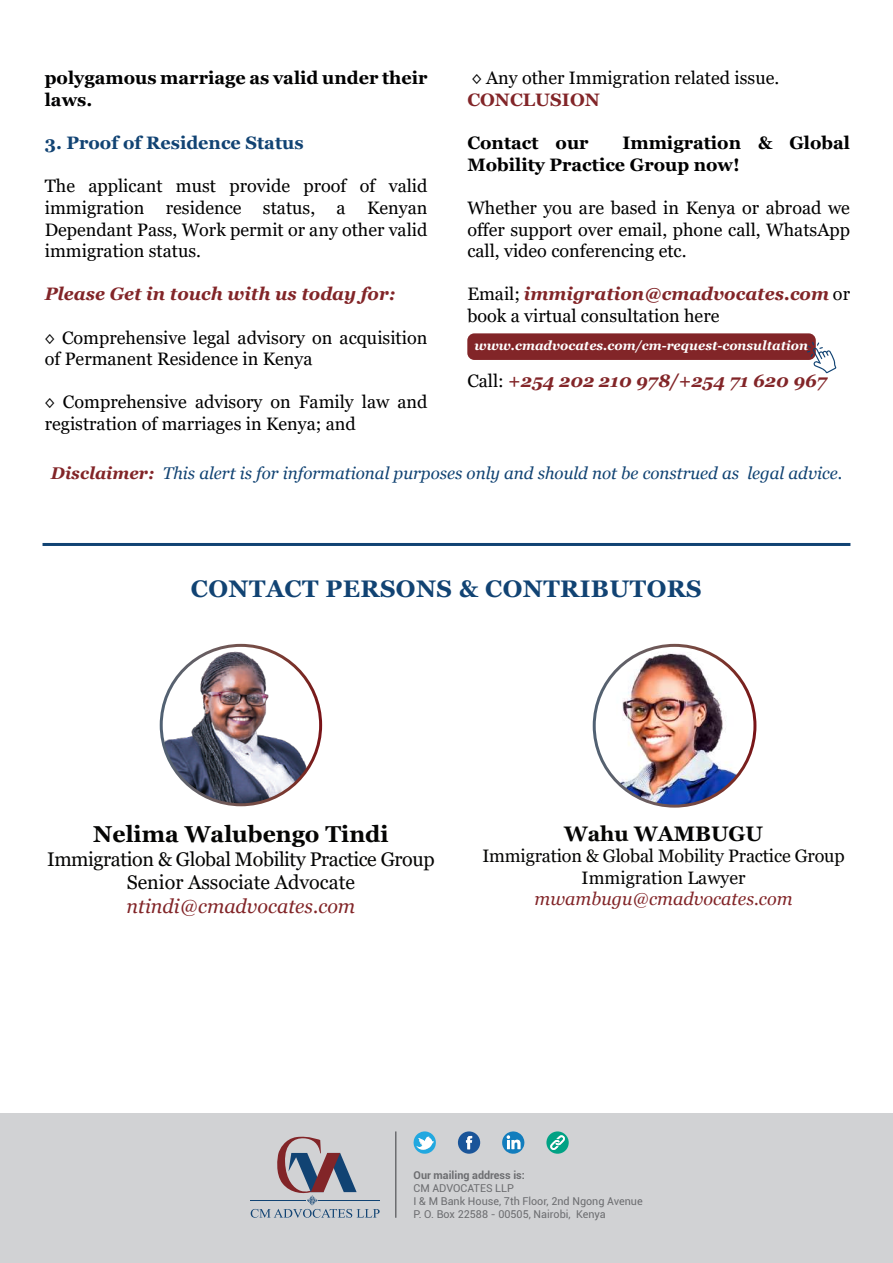
<style>
.page{position:relative;width:893px;height:1263px;background:#fff}
.page>*{position:absolute;margin:0;border:0;box-sizing:border-box;transform-origin:0 0}
.t1{font:700 24px "Georgia";letter-spacing:.015em;color:#114373}
.t2{font:700 22.95px "Georgia";color:#050504}
.t3{font:700 21px "Georgia";color:#050504}
.t4{font:19.65px/23.7px "Georgia";letter-spacing:-.02em;color:#050504;text-align:center}
.t5{font:italic 19.65px "Georgia";color:#822528}
.t6{font:18px/21.6px "Georgia";color:#000001}
.t7{font:700 18px/21.6px "Georgia";color:#000001}
.t8{font:italic 700 18px "Georgia";color:#822528}
.t9{font:18px/21.6px "Georgia";letter-spacing:-.01em;color:#050504;text-align:center}
.t10{font:700 18px "Georgia";color:#114373}
.t11{font:italic 18px "Georgia";color:#822528}
.t12{font:700 18px "Georgia";color:#822528}
.t13{font:italic 16.95px "Georgia";color:#114373}
.t14{font:italic 700 12.9px "Georgia";color:#fff}
.t15{font:10.8px/12.9px "Roboto";color:#6c6d70}
.t16{font:700 10.8px "Roboto";color:#6c6d70}
.s1{font-weight:700;font-style:italic;color:#822528}
.s2{font-weight:400;font-style:normal;color:#000001}
.s3{font-weight:700;color:#822528}
</style>
<div class="page">
<div style="left:0;top:1113px;width:893px;height:150px;background:#d1d2d4"></div>
<svg style="left:546px;top:1131px;width:23px;height:23px"></svg>
<svg style="left:458px;top:1131px;width:22px;height:23px"></svg>
<svg style="left:502px;top:1131px;width:22px;height:23px"></svg>
<svg style="left:413px;top:1131px;width:23px;height:23px"></svg>
<hr style="left:250px;top:1200px;width:56px;height:1px;background:#114373">
<svg style="left:251px;top:1136px;width:129px;height:82px"></svg>
<hr style="left:395px;top:1131px;width:1px;height:87px;background:#6c6d70">
<div style="left:467px;top:333px;width:349px;height:27px;background:#822528;border-radius:7px"></div>
<svg style="left:807px;top:342px;width:29px;height:31px"></svg>
<img style="left:594px;top:646px;width:145px;height:160px">
<div style="left:593px;top:644px;width:163px;height:164px;border:3px solid #fff;border-radius:50%"></div>
<img style="left:161px;top:645px;width:160px;height:160px;border-radius:80px">
<div style="left:160px;top:644px;width:162px;height:162px;border:3px solid #fff;border-radius:50%"></div>
<hr style="left:43px;top:543px;width:807px;height:3px;background:#114373">
<p class="t7" style="left:45px;top:67px;width:384px">polygamous marriage as valid under their laws.</p>
<p class="t10" style="left:45px;top:131px;width:260px">3. Proof of Residence Status</p>
<p class="t6" style="left:45px;top:176px;width:384px;text-align:justify">The applicant must provide proof of valid immigration residence status, a Kenyan Dependant Pass, Work permit or any other valid immigration status.</p>
<p class="t8" style="left:45px;top:282px;width:352px">Please Get in touch with us today for:</p>
<p class="t6" style="left:45px;top:327px;width:384px">◊ Comprehensive legal advisory on acquisition of Permanent Residence in Kenya</p>
<p class="t6" style="left:45px;top:392px;width:384px">◊ Comprehensive advisory on Family law and registration of marriages in Kenya; and</p>
<p class="t6" style="left:472px;top:68px;width:309px">◊ Any other Immigration related issue.</p>
<p class="t12" style="left:467px;top:88px;width:134px">CONCLUSION</p>
<p class="t7" style="left:467px;top:132px;width:123px">Contact our</p>
<p class="t7" style="left:467px;top:132px;width:384px;text-indent:155px">Immigration &amp; Global<br>Mobility Practice Group now!</p>
<p class="t6" style="left:467px;top:197px;width:384px;text-align:justify">Whether you are based in Kenya or abroad we offer support over email, phone call, WhatsApp call, video conferencing etc.</p>
<p class="t6" style="left:467px;top:284px;width:384px">Email; <span class="s1">immigration@cmadvocates.com</span> or book a virtual consultation here</p>
<p class="t14" style="left:475px;top:337px;width:335px">www.cmadvocates.com/cm-request-consultation</p>
<p class="t8" style="left:467px;top:369px;width:361px"><span class="s2">Call:</span> +254 202 210 978/+254 71 620 967</p>
<p class="t13" style="left:51px;top:462px;width:793px"><span class="s3">Disclaimer:</span> This alert is for informational purposes only and should not be construed as legal advice.</p>
<h1 class="t1" style="left:191px;top:573px;width:512px">CONTACT PERSONS &amp; CONTRIBUTORS</h1>
<p class="t2" style="left:93px;top:819px;width:297px">Nelima Walubengo Tindi</p>
<p class="t4" style="left:47px;top:847px;width:389px">Immigration &amp; Global Mobility Practice Group<br>Senior Associate Advocate</p>
<p class="t5" style="left:127px;top:894px;width:230px">ntindi@cmadvocates.com</p>
<p class="t3" style="left:564px;top:820px;width:200px">Wahu WAMBUGU</p>
<p class="t9" style="left:482px;top:845px;width:364px">Immigration &amp; Global Mobility Practice Group<br>Immigration Lawyer</p>
<p class="t11" style="left:535px;top:888px;width:259px">mwambugu@cmadvocates.com</p>
<p class="t16" style="left:414px;top:1168px;width:113px">Our mailing address is:</p>
<p class="t15" style="left:414px;top:1181px;width:231px">CM ADVOCATES LLP<br>I &amp; M Bank House, 7th Floor, 2nd Ngong Avenue<br>P. O. Box 22588 - 00505, Nairobi, Kenya</p>
</div>
